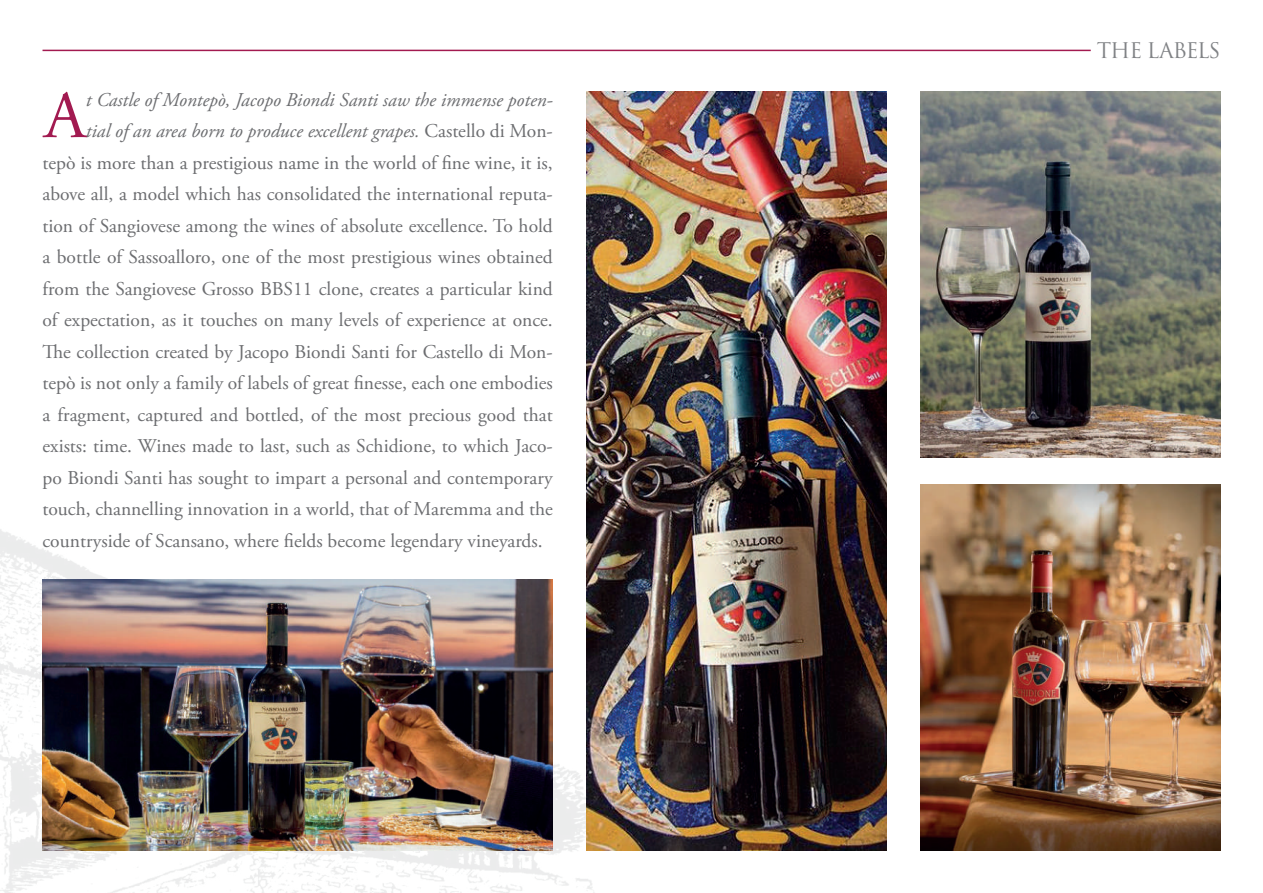
<style>
.page{position:relative;width:1263px;height:893px;background:#fff}
.page>*{position:absolute;margin:0;border:0;box-sizing:border-box;transform-origin:0 0}
.t1{font:67.05px "Adobe Garamond Pro";color:#a21a50}
.t2{font:21px "Trajan Pro 3";letter-spacing:-.05em;color:#808285}
.t3{font:19.5px "Adobe Garamond Pro";color:#6c6d70}
.t4{font:italic 19.5px "Adobe Garamond Pro";color:#6c6d70}
.s1{font-style:normal}
</style>
<div class="page">
<img style="left:0;top:529px;width:887px;height:364px">
<hr style="left:43px;top:50px;width:1048px;height:1px;background:#a21a50">
<img style="left:920px;top:91px;width:300px;height:366px">
<img style="left:43px;top:580px;width:510px;height:270px">
<img style="left:586px;top:91px;width:301px;height:759px">
<img style="left:920px;top:484px;width:300px;height:366px">
<h1 class="t1" style="left:44px;top:76px;width:43px">A</h1>
<p class="t4" style="left:86px;top:88px;width:468px">t Castle of Montepò, Jacopo Biondi Santi saw the immense poten-</p>
<p class="t4" style="left:86px;top:119px;width:468px">tial of an area born to produce excellent grapes. <span class="s1">Castello di Mon-</span></p>
<p class="t3" style="left:43px;top:151px;width:512px">tepò is more than a prestigious name in the world of fine wine, it is,</p>
<p class="t3" style="left:43px;top:182px;width:512px">above all, a model which has consolidated the international reputa-</p>
<p class="t3" style="left:43px;top:214px;width:512px">tion of Sangiovese among the wines of absolute excellence. To hold</p>
<p class="t3" style="left:43px;top:245px;width:512px">a bottle of Sassoalloro, one of the most prestigious wines obtained</p>
<p class="t3" style="left:43px;top:277px;width:512px">from the Sangiovese Grosso BBS11 clone, creates a particular kind</p>
<p class="t3" style="left:43px;top:308px;width:512px">of expectation, as it touches on many levels of experience at once.</p>
<p class="t3" style="left:43px;top:340px;width:512px">The collection created by Jacopo Biondi Santi for Castello di Mon-</p>
<p class="t3" style="left:43px;top:371px;width:512px">tepò is not only a family of labels of great finesse, each one embodies</p>
<p class="t3" style="left:43px;top:403px;width:512px">a fragment, captured and bottled, of the most precious good that</p>
<p class="t3" style="left:43px;top:434px;width:512px">exists: time. Wines made to last, such as Schidione, to which Jaco-</p>
<p class="t3" style="left:43px;top:466px;width:512px">po Biondi Santi has sought to impart a personal and contemporary</p>
<p class="t3" style="left:43px;top:497px;width:512px">touch, channelling innovation in a world, that of Maremma and the</p>
<p class="t3" style="left:43px;top:529px;width:502px">countryside of Scansano, where fields become legendary vineyards.</p>
<p class="t2" style="left:1097px;top:36px;width:125px">THE LABELS</p>
</div>
